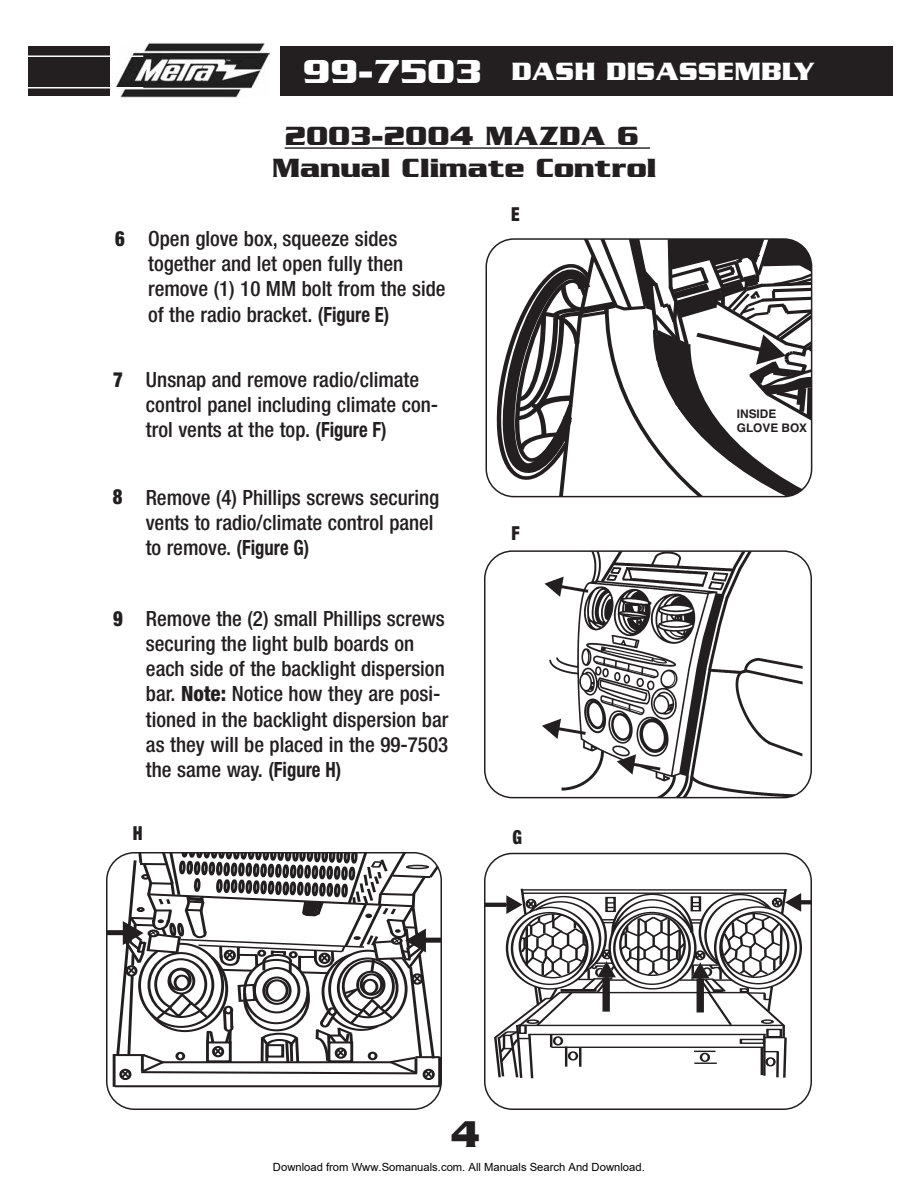
<style>
.page{position:relative;width:918px;height:1188px;background:#fff}
.page>*{position:absolute;margin:0;border:0;box-sizing:border-box;transform-origin:0 0}
.t1{font:700 40.2px "Serpentine ICG";color:#231f20;scale:.87 1}
.t2{font:700 28.5px/31.7px "Serpentine ICG";color:#231f20;text-align:center}
.t3{font:700 27px "Serpentine ICG";color:#fff}
.t4{font:500 condensed 21px/25.2px "Helvetica Neue";color:#231f20}
.t5{font:900 condensed 21px "Helvetica Neue";color:#231f20;scale:.89 1}
.t6{font:900 condensed 19.35px "Helvetica Neue";color:#231f20;scale:.89 1}
.t7{font:700 11.85px/14.2px "Helvetica";color:#231f20}
.t8{font:11.25px "Arial";color:#000}
.s1{font-size:36px}
.s2{font-weight:700}
.s3{font-weight:800}
</style>
<div class="page">
<svg style="left:486px;top:238px;width:326px;height:259px"></svg>
<div style="left:28px;top:47px;width:865px;height:49px;background:#231f20"></div>
<div style="left:110px;top:27px;width:170px;height:88px;background:#fff"></div>
<img style="left:115px;top:43px;width:154px;height:55px">
<hr style="left:12px;top:56px;width:131px;height:1px;background:#fff">
<hr style="left:12px;top:87px;width:131px;height:1px;background:#fff">
<hr style="left:285px;top:147px;width:296px;height:2px;background:#231f20">
<hr style="left:580px;top:147px;width:70px;height:2px;background:#231f20">
<svg style="left:484px;top:550px;width:328px;height:248px"></svg>
<svg style="left:484px;top:853px;width:328px;height:257px"></svg>
<svg style="left:106px;top:852px;width:336px;height:258px"></svg>
<p class="t3" style="left:303px;top:55px;width:514px"><span class="s1">99-7503</span> DASH DISASSEMBLY</p>
<h2 class="t2" style="left:272px;top:120px;width:386px">2003-2004 MAZDA 6<br>Manual Climate Control</h2>
<p class="t6" style="left:511px;top:207px;width:11px">E</p>
<p class="t5" style="left:115px;top:231px;width:12px">6</p>
<p class="t4" style="left:148px;top:228px;width:299px">Open glove box, squeeze sides together and let open fully then remove (1) 10 MM bolt from the side of the radio bracket. <span class="s2">(Figure E)</span></p>
<p class="t5" style="left:113px;top:372px;width:12px">7</p>
<p class="t4" style="left:146px;top:369px;width:294px">Unsnap and remove radio/climate control panel including climate con&shy;trol vents at the top. <span class="s2">(Figure F)</span></p>
<p class="t7" style="left:737px;top:406px;width:72px">INSIDE<br>GLOVE BOX</p>
<p class="t5" style="left:113px;top:489px;width:12px">8</p>
<p class="t4" style="left:146px;top:486px;width:295px">Remove (4) Phillips screws securing vents to radio/climate control panel to remove. <span class="s2">(Figure G)</span></p>
<p class="t6" style="left:511px;top:526px;width:11px">F</p>
<p class="t5" style="left:113px;top:611px;width:12px">9</p>
<p class="t4" style="left:146px;top:607px;width:304px">Remove the (2) small Phillips screws securing the light bulb boards on each side of the backlight dispersion bar. <span class="s3">Note:</span> Notice how they are posi&shy;tioned in the backlight dispersion bar as they will be placed in the 99-7503 the same way. <span class="s2">(Figure H)</span></p>
<p class="t6" style="left:133px;top:826px;width:13px">H</p>
<p class="t6" style="left:512px;top:830px;width:12px">G</p>
<h1 class="t1" style="left:450px;top:1110px;width:36px">4</h1>
<p class="t8" style="left:273px;top:1160px;width:373px">Download from Www.Somanuals.com. All Manuals Search And Download.</p>
</div>
